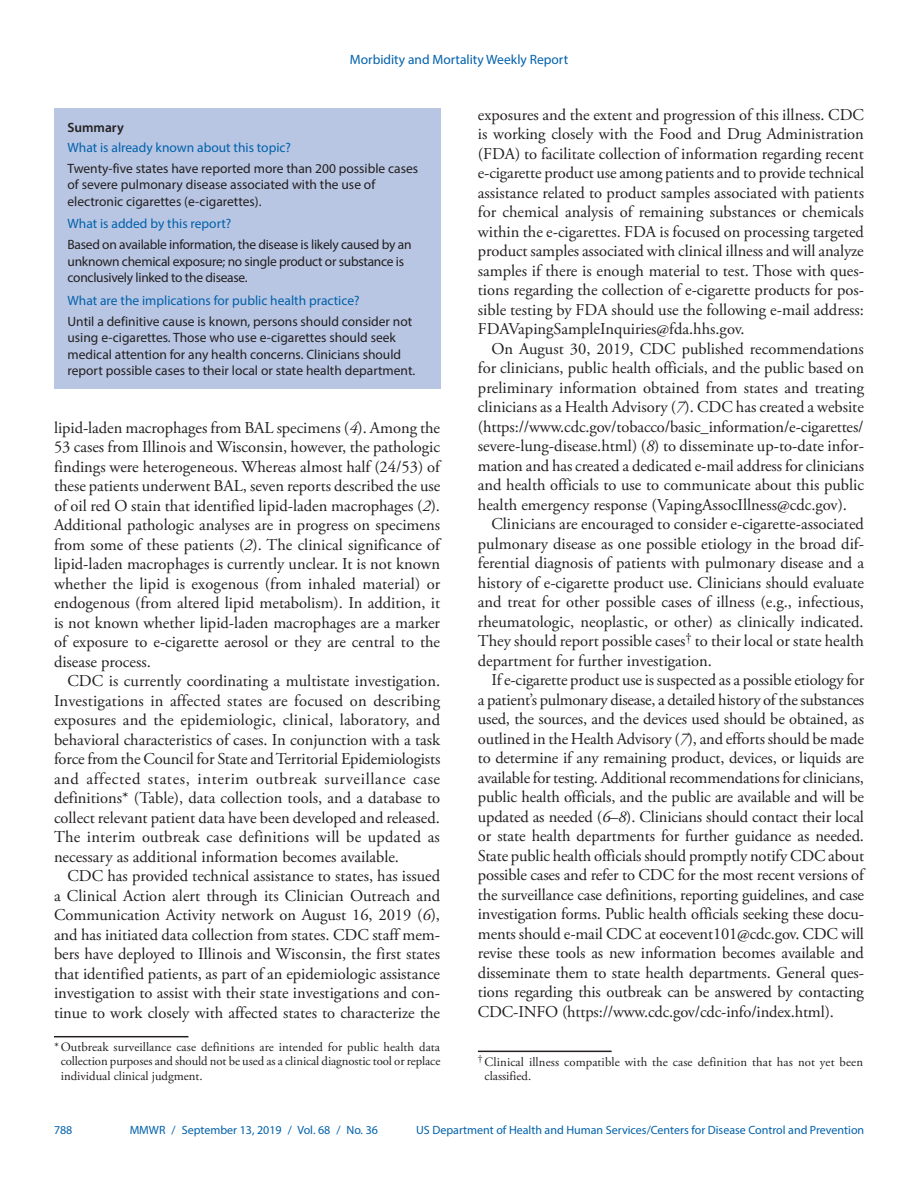
<style>
.page{position:relative;width:918px;height:1188px;background:#fff}
.page>*{position:absolute;margin:0;border:0;box-sizing:border-box;transform-origin:0 0}
.Paragraph{font:16.5px/19.5px "Adobe Garamond Pro";color:#231f20;text-align:justify}
.Summary_Box_Text{font:13.5px/16.5px "Myriad Pro";color:#231f20}
.Summary_Box_Text-2{font:13.5px/16.5px "Myriad Pro";letter-spacing:-.02em;color:#231f20}
.Summary_Box_Heading{font:13.5px "Myriad Pro";color:#0161ab}
.Summary_Box_Ttile{font:600 13.5px "Myriad Pro";color:#231f20}
.Footnote{font:12.75px/14.2px "Adobe Garamond Pro";letter-spacing:.005em;color:#231f20;text-align:justify}
.t1{font:12px "Myriad Pro";color:#0161ab}
.s1{font-style:italic}
</style>
<div class="page">
<hr style="left:54px;top:1036px;width:134px;height:1px;background:#231f20">
<hr style="left:478px;top:1051px;width:134px;height:1px;background:#231f20">
<div style="left:54px;top:108px;width:386px;height:281px;background:#b8c6e3"></div>
<p class="Summary_Box_Heading" style="left:350px;top:51px;width:220px">Morbidity and Mortality Weekly Report</p>
<h1 class="Summary_Box_Ttile" style="left:68px;top:119px;width:58px">Summary</h1>
<h1 class="Summary_Box_Heading" style="left:68px;top:139px;width:225px">What is already known about this topic?</h1>
<p class="Summary_Box_Text" style="left:68px;top:160px;width:352px">Twenty-five states have reported more than 200 possible cases of severe pulmonary disease associated with the use of electronic cigarettes (e-cigarettes).</p>
<h1 class="Summary_Box_Heading" style="left:68px;top:216px;width:165px">What is added by this report?</h1>
<p class="Summary_Box_Text-2" style="left:68px;top:236px;width:346px">Based on available information, the disease is likely caused by an unknown chemical exposure; no single product or substance is conclusively linked to the disease.</p>
<h1 class="Summary_Box_Heading" style="left:68px;top:292px;width:294px">What are the implications for public health practice?</h1>
<p class="Summary_Box_Text" style="left:68px;top:313px;width:349px">Until a definitive cause is known, persons should consider not using e-cigarettes. Those who use e-cigarettes should seek medical attention for any health concerns. Clinicians should report possible cases to their local or state health department.</p>
<p class="Paragraph" style="left:54px;top:418px;width:388px">lipid-laden macrophages from BAL specimens (<span class="s1">4</span>). Among the 53 cases from Illinois and Wisconsin, however, the pathologic findings were heterogeneous. Whereas almost half (24/53) of these patients underwent BAL, seven reports described the use of oil red O stain that identified lipid-laden macrophages (<span class="s1">2</span>).<br>Additional pathologic analyses are in progress on specimens from some of these patients (<span class="s1">2</span>). The clinical significance of lipid-laden macrophages is currently unclear. It is not known whether the lipid is exogenous (from inhaled material) or endogenous (from altered lipid metabolism). In addition, it is not known whether lipid-laden macrophages are a marker of exposure to e-cigarette aerosol or they are central to the disease process.</p>
<p class="Paragraph" style="left:54px;top:672px;width:388px;text-indent:14px">CDC is currently coordinating a multistate investigation.<br>Investigations in affected states are focused on describing exposures and the epidemiologic, clinical, laboratory, and behavioral characteristics of cases. In conjunction with a task force from the Council for State and Territorial Epidemiologists and affected states, interim outbreak surveillance case definitions* (Table), data collection tools, and a database to collect relevant patient data have been developed and released.<br>The interim outbreak case definitions will be updated as necessary as additional information becomes available.</p>
<p class="Paragraph" style="left:54px;top:867px;width:388px;text-indent:14px">CDC has provided technical assistance to states, has issued a Clinical Action alert through its Clinician Outreach and Communication Activity network on August 16, 2019 (<span class="s1">6</span>), and has initiated data collection from states. CDC staff mem&shy;bers have deployed to Illinois and Wisconsin, the first states that identified patients, as part of an epidemiologic assistance investigation to assist with their state investigations and con&shy;tinue to work closely with affected states to characterize the</p>
<p class="Footnote" style="left:61px;top:1040px;width:381px;text-indent:-7px">*Outbreak surveillance case definitions are intended for public health data collection purposes and should not be used as a clinical diagnostic tool or replace individual clinical judgment.</p>
<p class="Paragraph" style="left:478px;top:106px;width:388px">exposures and the extent and progression of this illness. CDC is working closely with the Food and Drug Administration (FDA) to facilitate collection of information regarding recent e-cigarette product use among patients and to provide technical assistance related to product samples associated with patients for chemical analysis of remaining substances or chemicals within the e-cigarettes. FDA is focused on processing targeted product samples associated with clinical illness and will analyze samples if there is enough material to test. Those with ques&shy;tions regarding the collection of e-cigarette products for pos&shy;sible testing by FDA should use the following e-mail address:<br>FDAVapingSampleInquiries@fda.hhs.gov.</p>
<p class="Paragraph" style="left:478px;top:340px;width:388px;text-indent:14px">On August 30, 2019, CDC published recommendations for clinicians, public health officials, and the public based on preliminary information obtained from states and treating clinicians as a Health Advisory (<span class="s1">7</span>). CDC has created a website (https://www.cdc.gov/tobacco/basic_information/e-cigarettes/ severe-lung-disease.html) (<span class="s1">8</span>) to disseminate up-to-date infor&shy;mation and has created a dedicated e-mail address for clinicians and health officials to use to communicate about this public health emergency response (VapingAssocIllness@cdc.gov).</p>
<p class="Paragraph" style="left:478px;top:515px;width:388px;text-indent:14px">Clinicians are encouraged to consider e-cigarette-associated pulmonary disease as one possible etiology in the broad dif&shy;ferential diagnosis of patients with pulmonary disease and a history of e-cigarette product use. Clinicians should evaluate and treat for other possible cases of illness (e.g., infectious, rheumatologic, neoplastic, or other) as clinically indicated.<br>They should report possible cases<sup>†</sup> to their local or state health department for further investigation.</p>
<p class="Paragraph" style="left:478px;top:671px;width:388px;text-indent:14px">If e-cigarette product use is suspected as a possible etiology for a patient’s pulmonary disease, a detailed history of the substances used, the sources, and the devices used should be obtained, as outlined in the Health Advisory (<span class="s1">7</span>), and efforts should be made to determine if any remaining product, devices, or liquids are available for testing. Additional recommendations for clinicians, public health officials, and the public are available and will be updated as needed (<span class="s1">6</span>–<span class="s1">8</span>). Clinicians should contact their local or state health departments for further guidance as needed.<br>State public health officials should promptly notify CDC about possible cases and refer to CDC for the most recent versions of the surveillance case definitions, reporting guidelines, and case investigation forms. Public health officials seeking these docu&shy;ments should e-mail CDC at eocevent101@cdc.gov. CDC will revise these tools as new information becomes available and disseminate them to state health departments. General ques&shy;tions regarding this outbreak can be answered by contacting CDC-INFO (https://www.cdc.gov/cdc-info/index.html).</p>
<p class="Footnote" style="left:485px;top:1055px;width:380px;text-indent:-7px"><sup>†</sup> Clinical illness compatible with the case definition that has not yet been classified.</p>
<p class="t1" style="left:54px;top:1123px;width:20px">788</p>
<p class="t1" style="left:130px;top:1123px;width:250px">MMWR / September 13, 2019 / Vol. 68 / No. 36</p>
<p class="t1" style="left:416px;top:1123px;width:450px">US Department of Health and Human Services/Centers for Disease Control and Prevention</p>
</div>
